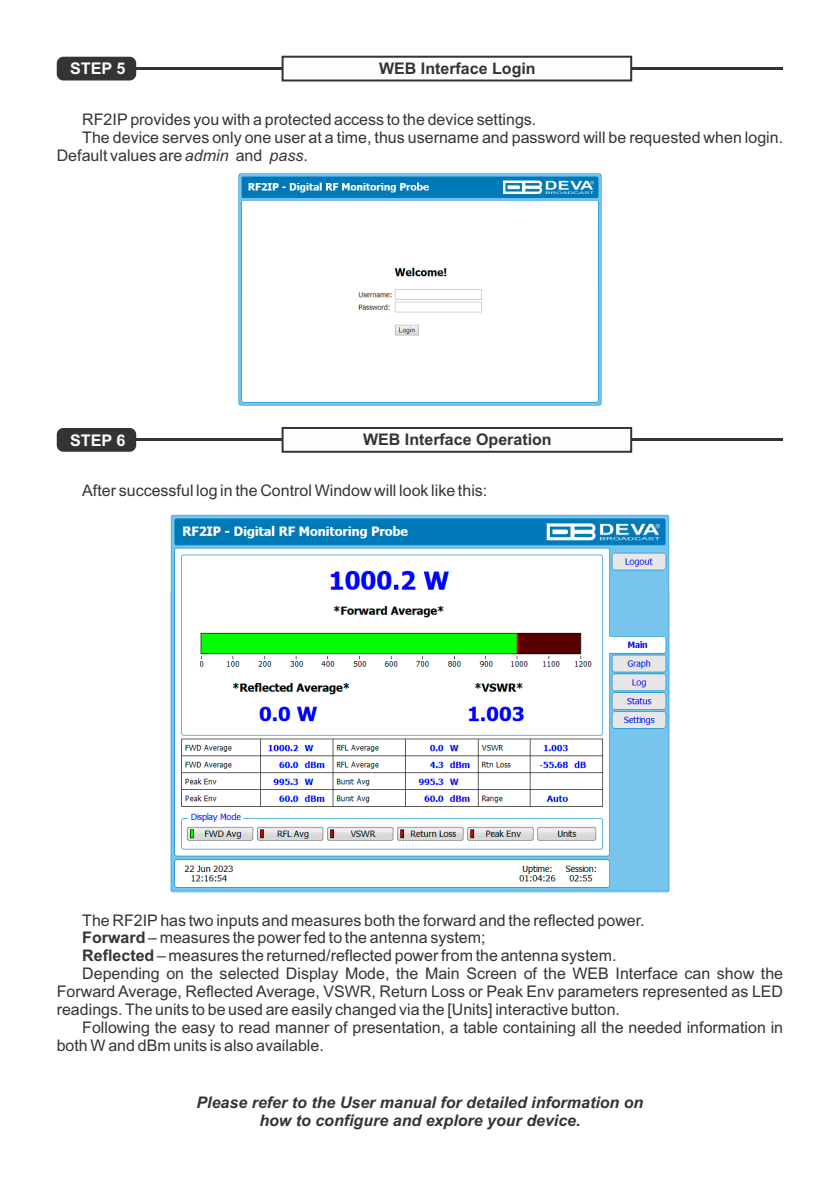
<style>
.page{position:relative;width:840px;height:1191px;background:#fff}
.page>*{position:absolute;margin:0;border:0;box-sizing:border-box;transform-origin:0 0}
.t1{font:16px "Arial";color:#353434}
.t2{font:italic 700 16px/17.8px "Arial";color:#353434;text-align:center}
.t3{font:700 16px "Arial";color:#353434}
.t4{font:700 16px "Arial";color:#fefefe}
.s1{font-style:italic}
.s2{font-weight:700}
</style>
<div class="page">
<img style="left:239px;top:173px;width:361px;height:232px">
<div style="left:57px;top:428px;width:79px;height:24px;background:#353434;border-radius:7px"></div>
<hr style="left:130px;top:67px;width:652px;height:3px;background:#353434">
<div style="left:57px;top:57px;width:79px;height:23px;background:#353434;border-radius:7px"></div>
<svg style="left:281px;top:55px;width:351px;height:27px"></svg>
<hr style="left:130px;top:438px;width:652px;height:3px;background:#353434">
<svg style="left:281px;top:427px;width:351px;height:26px"></svg>
<img style="left:170px;top:514px;width:499px;height:377px">
<p class="t4" style="left:70px;top:63px;width:57px">STEP 5</p>
<p class="t3" style="left:379px;top:62px;width:158px">WEB Interface Login</p>
<p class="t1" style="left:82px;top:113px;width:455px">RF2IP provides you with a protected access to the device settings.</p>
<p class="t1" style="left:82px;top:131px;width:702px">The device serves only one user at a time, thus username and password will be requested when login.</p>
<p class="t1" style="left:57px;top:149px;width:252px">Default values are <span class="s1">admin</span> and <span class="s1">pass</span>.</p>
<p class="t4" style="left:70px;top:434px;width:57px">STEP 6</p>
<p class="t3" style="left:363px;top:433px;width:190px">WEB Interface Operation</p>
<p class="t1" style="left:82px;top:484px;width:406px">After successful log in the Control Window will look like this:</p>
<p class="t1" style="left:82px;top:914px;width:563px">The RF2IPhas two inputs and measures both the forward and the reflected power.</p>
<p class="t1" style="left:82px;top:931px;width:404px"><span class="s2">Forward</span> – measures the power fed to the antenna system;</p>
<p class="t1" style="left:82px;top:949px;width:535px"><span class="s2">Reflected</span> – measures the returned/reflected power from the antenna system.</p>
<p class="t1" style="left:82px;top:967px;width:702px">Depending on the selected Display Mode, the Main Screen of the WEB Interface can show the</p>
<p class="t1" style="left:57px;top:985px;width:727px">Forward Average, Reflected Average, VSWR, Return Loss or Peak Env parameters represented as LED</p>
<p class="t1" style="left:57px;top:1003px;width:564px">readings. The units to be used are easily changed via the [Units] interactive button.</p>
<p class="t1" style="left:82px;top:1021px;width:702px">Following the easy to read manner of presentation, a table containing all the needed information in</p>
<p class="t1" style="left:57px;top:1039px;width:268px">both W and dBm units is also available.</p>
<p class="t2" style="left:196px;top:1095px;width:448px">Please refer to the User manual for detailed information on how to configure and explore your device.</p>
</div>
